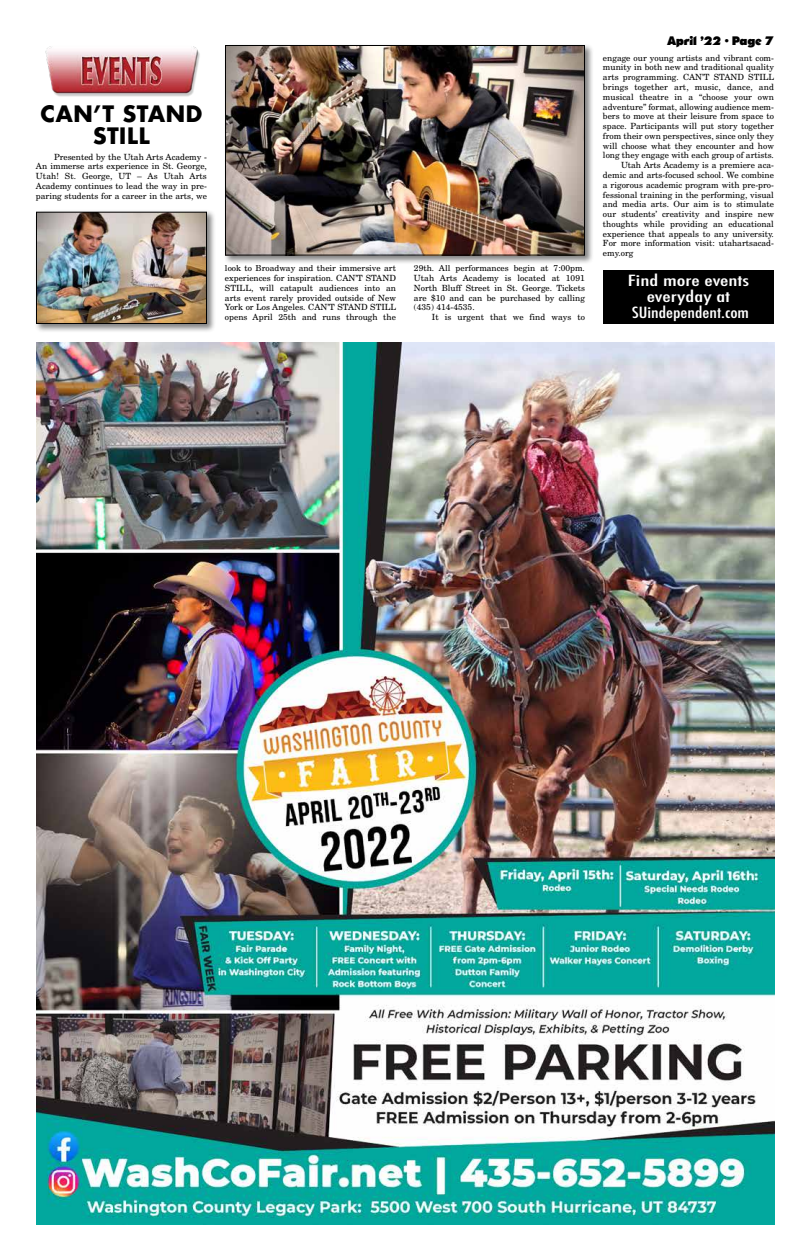
<style>
.page{position:relative;width:810px;height:1260px;background:#fff}
.page>*{position:absolute;margin:0;border:0;box-sizing:border-box;transform-origin:0 0}
.t1{font:700 22px/22px "Futura";color:#000;text-align:center}
.t2{font:500 condensed 15px/16px "Futura";color:#fff;text-align:center;scale:1.5 1}
.t3{font:800 12px "Opine";color:#000}
.t4{font:8.5px/9.8px "New Century Schlbk";color:#000;text-align:justify}
</style>
<div class="page">
<img style="left:45px;top:46px;width:155px;height:51px">
<div style="left:34px;top:210px;width:182px;height:123px;background:#000;opacity:.5"></div>
<img style="left:38px;top:214px;width:167px;height:108px">
<div style="left:36px;top:212px;width:171px;height:112px;border:1px solid #000"></div>
<div style="left:223px;top:43px;width:371px;height:221px;background:#000;opacity:.5"></div>
<img style="left:227px;top:47px;width:356px;height:207px">
<div style="left:225px;top:45px;width:360px;height:211px;border:1px solid #000"></div>
<div style="left:603px;top:270px;width:171px;height:54px;background:#000"></div>
<img style="left:36px;top:342px;width:738px;height:882px">
<h1 class="t1" style="left:40px;top:103px;width:164px">CAN’T STAND<br>STILL</h1>
<p class="t4" style="left:36px;top:152px;width:173px;text-indent:18px">Presented by the Utah Arts Academy - An immerse arts experience in St. George, Utah! St. George, UT – As Utah Arts Academy continues to lead the way in pre&shy;paring students for a career in the arts, we</p>
<p class="t4" style="left:225px;top:263px;width:173px">look to Broadway and their immersive art experiences for inspiration. CAN’T STAND STILL, will catapult audiences into an arts event rarely provided outside of New York or Los Angeles. CAN’T STAND STILL opens April 25th and runs through the</p>
<p class="t4" style="left:414px;top:263px;width:173px">29th. All performances begin at 7:00pm.<br>Utah Arts Academy is located at 1091<br>North Bluff Street in St. George. Tickets are $10 and can be purchased by calling (435) 414-4535.</p>
<p class="t4" style="left:432px;top:312px;width:155px">It is urgent that we find ways to</p>
<h3 class="t3" style="left:668px;top:35px;width:108px">April ’22 • Page 7</h3>
<p class="t4" style="left:603px;top:53px;width:172px">engage our young artists and vibrant com-</p>
<p class="t4" style="left:603px;top:62px;width:173px">munity in both new and traditional quality</p>
<p class="t4" style="left:603px;top:72px;width:173px">arts programming. CAN’T STAND STILL</p>
<p class="t4" style="left:603px;top:82px;width:172px">brings together art, music, dance, and</p>
<p class="t4" style="left:603px;top:92px;width:173px">musical theatre in a “choose your own</p>
<p class="t4" style="left:603px;top:101px;width:172px">adventure” format, allowing audience mem-</p>
<p class="t4" style="left:603px;top:111px;width:173px">bers to move at their leisure from space to</p>
<p class="t4" style="left:603px;top:121px;width:173px">space. Participants will put story together</p>
<p class="t4" style="left:603px;top:131px;width:172px">from their own perspectives, since only they</p>
<p class="t4" style="left:603px;top:140px;width:173px">will choose what they encounter and how</p>
<p class="t4" style="left:603px;top:150px;width:172px">long they engage with each group of artists.</p>
<p class="t4" style="left:621px;top:160px;width:155px">Utah Arts Academy is a premiere aca-</p>
<p class="t4" style="left:603px;top:170px;width:173px">demic and arts-focused school. We combine</p>
<p class="t4" style="left:603px;top:180px;width:172px">a rigorous academic program with pre-pro-</p>
<p class="t4" style="left:603px;top:189px;width:172px">fessional training in the performing, visual</p>
<p class="t4" style="left:603px;top:199px;width:172px">and media arts. Our aim is to stimulate</p>
<p class="t4" style="left:603px;top:209px;width:172px">our students’ creativity and inspire new</p>
<p class="t4" style="left:603px;top:219px;width:173px">thoughts while providing an educational</p>
<p class="t4" style="left:603px;top:228px;width:173px">experience that appeals to any university.</p>
<p class="t4" style="left:603px;top:238px;width:173px">For more information visit: utahartsacad-</p>
<p class="t4" style="left:603px;top:248px;width:32px">emy.org</p>
<h2 class="t2" style="left:628px;top:272px;width:82px">Find more events everyday at<br>SUindependent.com</h2>
</div>
